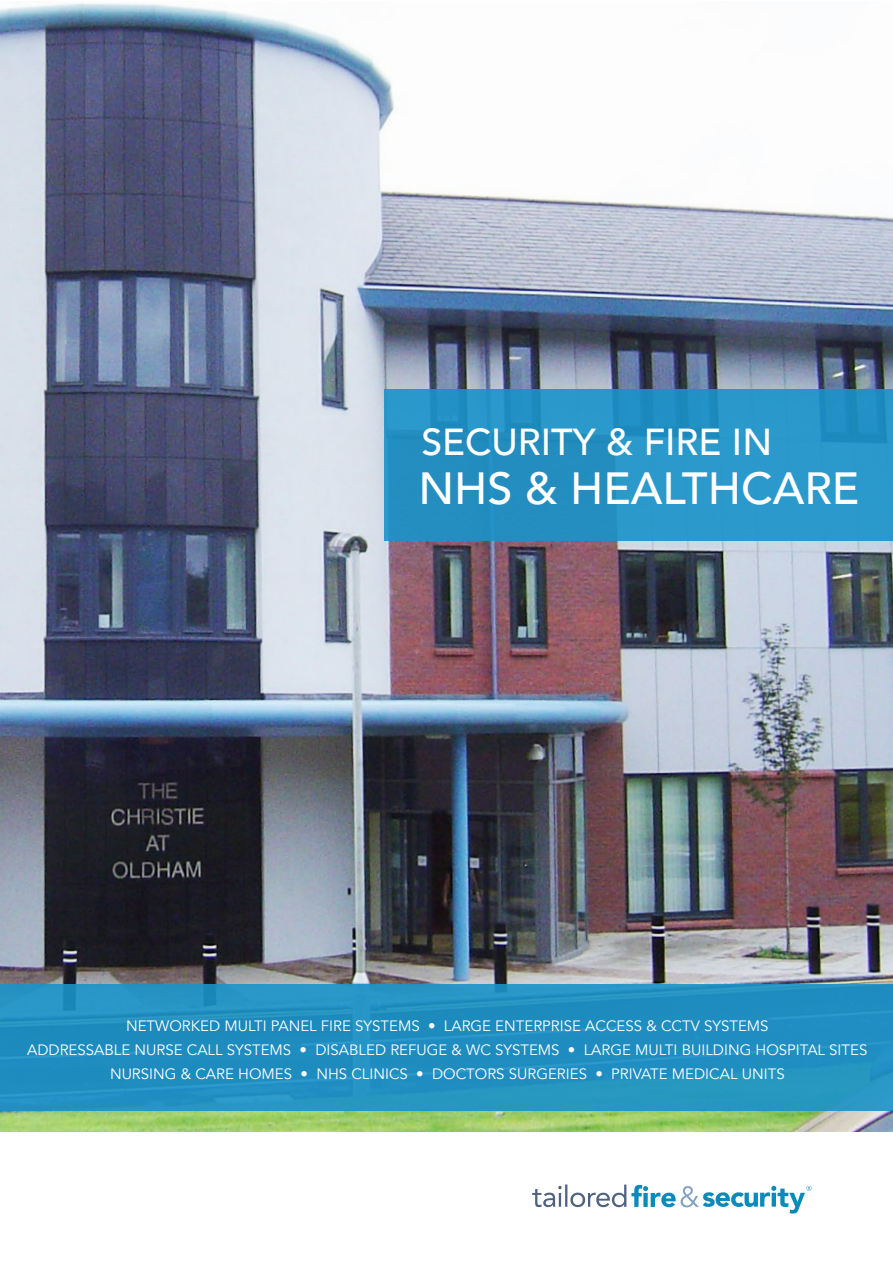
<style>
.page{position:relative;width:893px;height:1263px;background:#fff}
.page>*{position:absolute;margin:0;border:0;box-sizing:border-box;transform-origin:0 0}
.t1{font:500 45px "Avenir";color:#fff}
.t2{font:500 37.5px "Avenir";color:#fff}
.t3{font:15px/24px "Avenir";color:#fff;text-align:center}
</style>
<div class="page">
<img style="left:0;top:3px;width:892px;height:1129px">
<div style="left:0;top:984px;width:892px;height:127px;background:#1f8ec0"></div>
<div style="left:384px;top:389px;width:508px;height:152px;background:linear-gradient(to right,#238ec0,#2999cb)"></div>
<svg style="left:532px;top:1186px;width:30px;height:21px"></svg>
<hr style="left:565px;top:1184px;width:2px;height:23px;background:#4f6282">
<svg style="left:570px;top:1184px;width:241px;height:29px"></svg>
<h2 class="t2" style="left:421px;top:418px;width:352px">SECURITY &amp; FIRE IN</h2>
<h1 class="t1" style="left:418px;top:459px;width:442px">NHS &amp; HEALTHCARE</h1>
<p class="t3" style="left:27px;top:1014px;width:842px">NETWORKED MULTI PANEL FIRE SYSTEMS • LARGE ENTERPRISE ACCESS &amp; CCTV SYSTEMS<br>ADDRESSABLE NURSE CALL SYSTEMS • DISABLED REFUGE &amp; WC SYSTEMS • LARGE MULTI BUILDING HOSPITAL SITES<br>NURSING &amp; CARE HOMES • NHS CLINICS • DOCTORS SURGERIES • PRIVATE MEDICAL UNITS</p>
</div>
